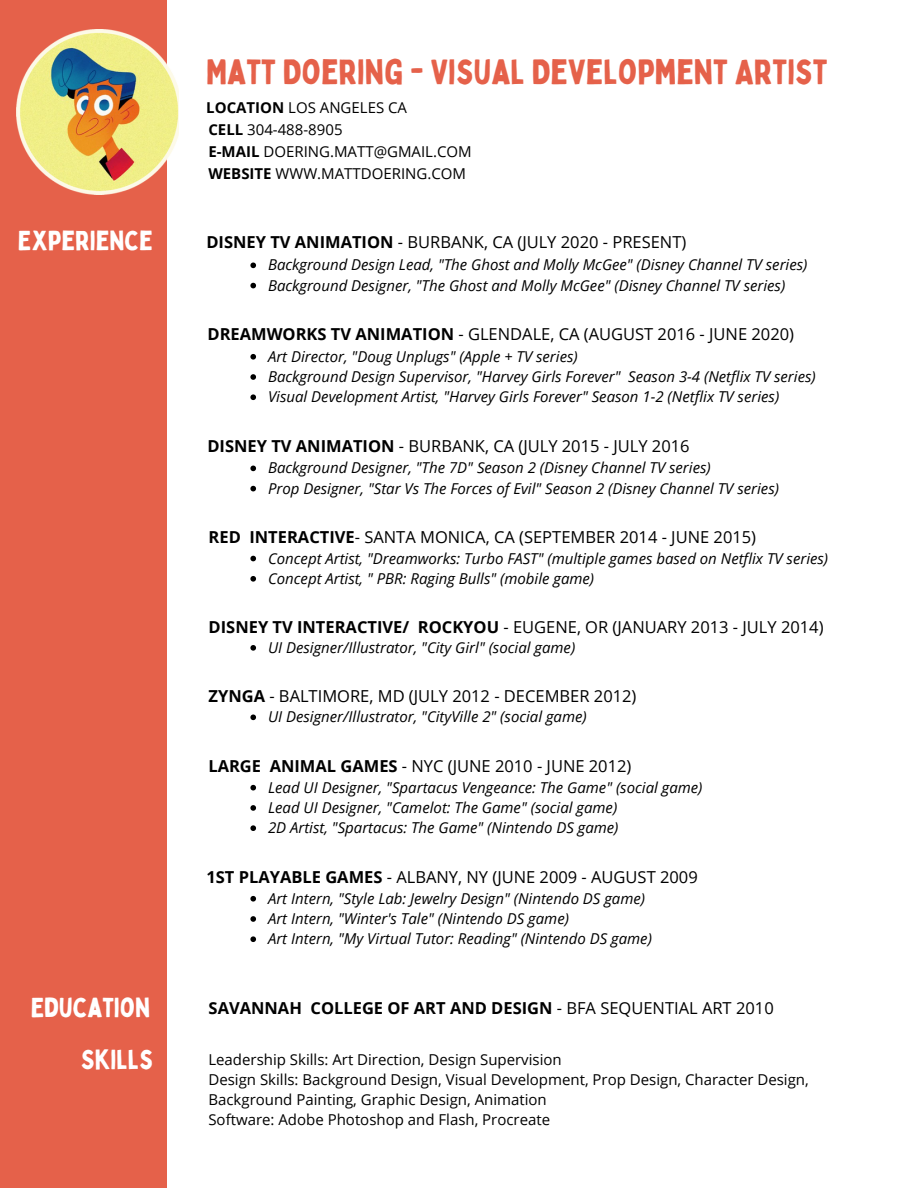
<style>
.page{position:relative;width:918px;height:1188px;background:#fff}
.page>*{position:absolute;margin:0;border:0;box-sizing:border-box;transform-origin:0 0}
.t1{font:34.5px "Bobby Jones";color:#e5614a}
.t2{font:27px "Bobby Jones";color:#fff}
.t3{font:16.5px "Open Sans";color:#000}
.t4{font:700 16.5px "Open Sans";color:#000}
.t5{font:italic 15px "Open Sans";color:#000}
.t6{font:15px/20.2px "Open Sans";color:#000}
.s1{font-weight:700}
.s2{font-weight:400}
</style>
<div class="page">
<div style="left:0;top:0;width:166px;height:1188px;background:#e5614a"></div>
<img style="left:16px;top:29px;width:162px;height:166px">
<svg style="left:250px;top:354px;width:6px;height:6px"></svg>
<svg style="left:250px;top:374px;width:6px;height:6px"></svg>
<svg style="left:250px;top:394px;width:6px;height:6px"></svg>
<svg style="left:250px;top:466px;width:6px;height:5px"></svg>
<svg style="left:250px;top:486px;width:6px;height:5px"></svg>
<svg style="left:250px;top:556px;width:6px;height:5px"></svg>
<svg style="left:250px;top:576px;width:6px;height:6px"></svg>
<svg style="left:250px;top:645px;width:6px;height:6px"></svg>
<svg style="left:250px;top:715px;width:6px;height:5px"></svg>
<svg style="left:250px;top:785px;width:6px;height:6px"></svg>
<svg style="left:250px;top:805px;width:6px;height:6px"></svg>
<svg style="left:250px;top:825px;width:6px;height:6px"></svg>
<svg style="left:250px;top:896px;width:6px;height:6px"></svg>
<svg style="left:250px;top:916px;width:6px;height:6px"></svg>
<svg style="left:250px;top:936px;width:6px;height:6px"></svg>
<svg style="left:250px;top:263px;width:6px;height:5px"></svg>
<svg style="left:250px;top:283px;width:6px;height:5px"></svg>
<p class="t2" style="left:18px;top:223px;width:137px">EXPERIENCE</p>
<p class="t2" style="left:31px;top:990px;width:121px">EDUCATION</p>
<p class="t2" style="left:81px;top:1043px;width:74px">SKILLS</p>
<p class="t1" style="left:206px;top:50px;width:623px">MATT DOERING - VISUAL DEVELOPMENT ARTIST</p>
<p class="t6" style="left:206px;top:97px;width:202px"><span class="s1">LOCATION</span> LOS ANGELES CA</p>
<p class="t6" style="left:208px;top:119px;width:136px"><span class="s1">CELL</span> 304-488-8905</p>
<p class="t6" style="left:208px;top:141px;width:265px"><span class="s1">E-MAIL</span> DOERING.MATT@GMAIL.COM</p>
<p class="t6" style="left:208px;top:163px;width:259px"><span class="s1">WEBSITE</span> WWW.MATTDOERING.COM</p>
<p class="t3" style="left:206px;top:230px;width:481px"><span class="s1">DISNEY TV ANIMATION</span> - BURBANK, CA (JULY 2020 - PRESENT)</p>
<p class="t5" style="left:268px;top:254px;width:541px">Background Design Lead, "The Ghost and Molly McGee" (Disney Channel TV series)</p>
<p class="t5" style="left:268px;top:275px;width:519px">Background Designer, "The Ghost and Molly McGee" (Disney Channel TV series)</p>
<p class="t3" style="left:207px;top:323px;width:588px"><span class="s1">DREAMWORKS TV ANIMATION</span> - GLENDALE, CA (AUGUST 2016 - JUNE 2020)</p>
<p class="t5" style="left:268px;top:346px;width:311px">Art Director, "Doug Unplugs" (Apple + TV series)</p>
<p class="t5" style="left:268px;top:366px;width:549px">Background Design Supervisor, "Harvey Girls Forever" Season 3-4 (Netflix TV series)</p>
<p class="t5" style="left:268px;top:386px;width:513px">Visual Development Artist, "Harvey Girls Forever" Season 1-2 (Netflix TV series)</p>
<p class="t3" style="left:207px;top:434px;width:484px"><span class="s1">DISNEY TV ANIMATION</span> - BURBANK, CA (JULY 2015 - JULY 2016</p>
<p class="t5" style="left:268px;top:457px;width:444px">Background Designer, "The 7D" Season 2 (Disney Channel TV series)</p>
<p class="t5" style="left:268px;top:478px;width:513px">Prop Designer, "Star Vs The Forces of Evil" Season 2 (Disney Channel TV series)</p>
<p class="t3" style="left:209px;top:526px;width:549px"><span class="s1">RED INTERACTIVE</span>- SANTA MONICA, CA (SEPTEMBER 2014 - JUNE 2015)</p>
<p class="t5" style="left:268px;top:548px;width:562px">Concept Artist, "Dreamworks: Turbo FAST" (multiple games based on Netflix TV series)</p>
<p class="t5" style="left:268px;top:568px;width:328px">Concept Artist, " PBR: Raging Bulls" (mobile game)</p>
<p class="t3" style="left:209px;top:616px;width:616px"><span class="s1">DISNEY TV INTERACTIVE/ ROCKYOU</span> - EUGENE, OR (JANUARY 2013 - JULY 2014)</p>
<p class="t5" style="left:268px;top:637px;width:309px">UI Designer/Illustrator, "City Girl" (social game)</p>
<p class="t3" style="left:209px;top:685px;width:429px"><span class="s1">ZYNGA</span> - BALTIMORE, MD (JULY 2012 - DECEMBER 2012)</p>
<p class="t5" style="left:268px;top:706px;width:320px">UI Designer/Illustrator, "CityVille 2" (social game)</p>
<p class="t3" style="left:208px;top:754px;width:425px"><span class="s1">LARGE ANIMAL GAMES</span> - NYC (JUNE 2010 - JUNE 2012)</p>
<p class="t5" style="left:268px;top:777px;width:436px">Lead UI Designer, "Spartacus Vengeance: The Game" (social game)</p>
<p class="t5" style="left:268px;top:797px;width:351px">Lead UI Designer, "Camelot: The Game" (social game)</p>
<p class="t5" style="left:268px;top:817px;width:352px">2D Artist, "Spartacus: The Game" (Nintendo DS game)</p>
<p class="t3" style="left:206px;top:865px;width:493px"><span class="s1">1ST PLAYABLE GAMES</span> - ALBANY, NY (JUNE 2009 - AUGUST 2009</p>
<p class="t5" style="left:268px;top:888px;width:379px">Art Intern, "Style Lab: Jewelry Design" (Nintendo DS game)</p>
<p class="t5" style="left:268px;top:908px;width:302px">Art Intern, "Winter's Tale" (Nintendo DS game)</p>
<p class="t5" style="left:268px;top:928px;width:385px">Art Intern, "My Virtual Tutor: Reading" (Nintendo DS game)</p>
<p class="t4" style="left:209px;top:996px;width:567px">SAVANNAH COLLEGE OF ART AND DESIGN <span class="s2">- BFA SEQUENTIAL ART 2010</span></p>
<p class="t6" style="left:208px;top:1049px;width:355px">Leadership Skills: Art Direction, Design Supervision</p>
<p class="t6" style="left:208px;top:1069px;width:602px">Design Skills: Background Design, Visual Development, Prop Design, Character Design,<br>Background Painting, Graphic Design, Animation</p>
<p class="t6" style="left:208px;top:1110px;width:343px">Software: Adobe Photoshop and Flash, Procreate</p>
</div>
